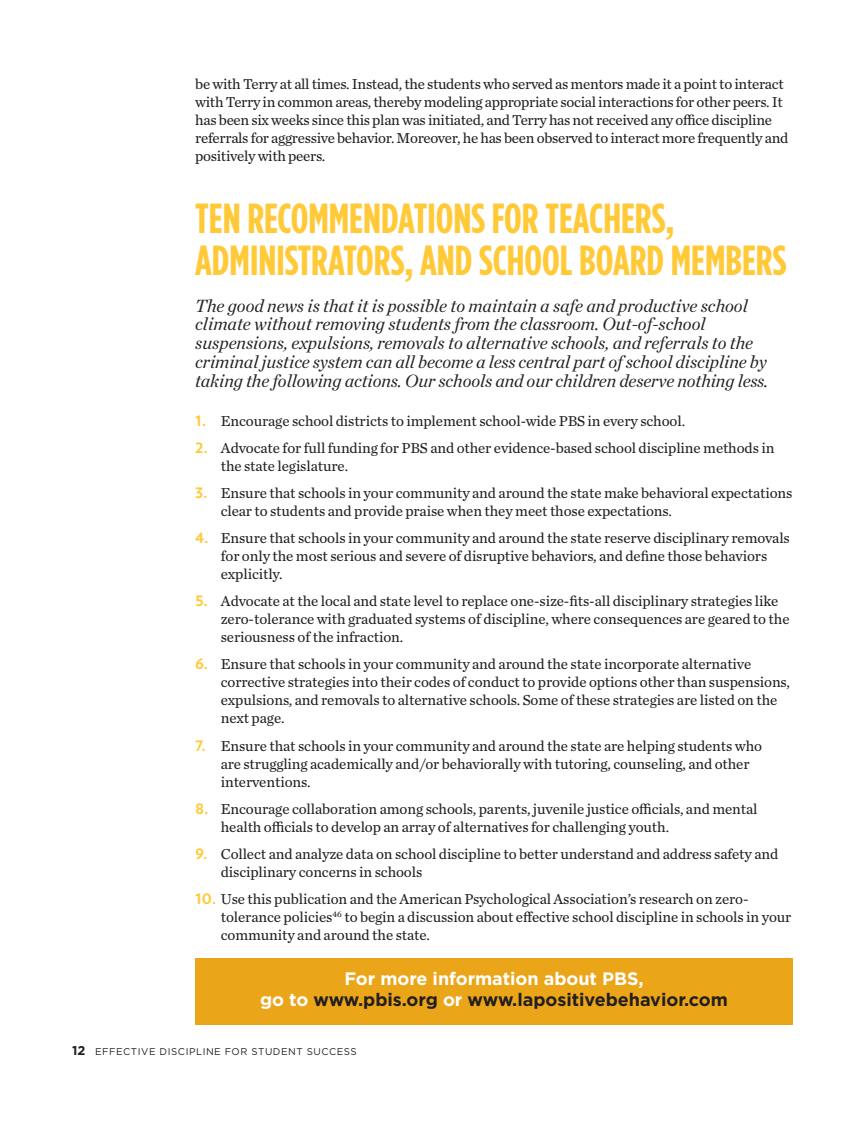
<style>
.page{position:relative;width:865px;height:1135px;background:#fff}
.page>*{position:absolute;margin:0;border:0;box-sizing:border-box;transform-origin:0 0}
.t1{font:700 42px/42px "Gotham Condensed";color:#ffc938}
.t2{font:italic 18px/18.8px "Chronicle Deck";letter-spacing:-.005em;color:#231f20}
.t3{font:700 18px/21px "Gotham";letter-spacing:-.005em;color:#231f20;text-align:center}
.t4{font:15px/18px "Chronicle Text G2";letter-spacing:-.005em;color:#231f20}
.t5{font:9.75px "Gotham";letter-spacing:.055em;color:#231f20}
.s1{font-family:"Verlag";font-weight:700;font-size:18px;color:#ffc938}
.s2{color:#fff}
.s3{font-weight:700;font-size:12.75px}
</style>
<div class="page">
<div style="left:195px;top:957px;width:597px;height:67px;background:#eba519"></div>
<p class="t4" style="left:195px;top:74px;width:594px">be with Terry at all times. Instead, the students who served as mentors made it a point to interact with Terry in common areas, thereby modeling appropriate social interactions for other peers. It has been six weeks since this plan was initiated, and Terry has not received any office discipline referrals for aggressive behavior. Moreover, he has been observed to interact more frequently and positively with peers.</p>
<h1 class="t1" style="left:195px;top:196px;width:592px">TEN RECOMMENDATIONS FOR TEACHERS,<br>ADMINISTRATORS, AND SCHOOL BOARD MEMBERS</h1>
<p class="t2" style="left:195px;top:294px;width:574px">The good news is that it is possible to maintain a safe and productive school climate without removing students from the classroom. Out-of-school suspensions, expulsions, removals to alternative schools, and referrals to the criminal justice system can all become a less central part of school discipline by taking the following actions. Our schools and our children deserve nothing less.</p>
<p class="t4" style="left:195px;top:411px;width:491px"><span class="s1">1.</span> Encourage school districts to implement school-wide PBS in every school.</p>
<p class="t4" style="left:221px;top:438px;width:555px;text-indent:-26px"><span class="s1">2.</span> Advocate for full funding for PBS and other evidence-based school discipline methods in the state legislature.</p>
<p class="t4" style="left:221px;top:483px;width:573px;text-indent:-26px"><span class="s1">3.</span> Ensure that schools in your community and around the state make behavioral expectations clear to students and provide praise when they meet those expectations.</p>
<p class="t4" style="left:221px;top:528px;width:570px;text-indent:-26px"><span class="s1">4.</span> Ensure that schools in your community and around the state reserve disciplinary removals for only the most serious and severe of disruptive behaviors, and define those behaviors explicitly.</p>
<p class="t4" style="left:221px;top:591px;width:570px;text-indent:-26px"><span class="s1">5.</span> Advocate at the local and state level to replace one-size-fits-all disciplinary strategies like zero-tolerance with graduated systems of discipline, where consequences are geared to the seriousness of the infraction.</p>
<p class="t4" style="left:221px;top:654px;width:570px;text-indent:-26px"><span class="s1">6.</span> Ensure that schools in your community and around the state incorporate alternative corrective strategies into their codes of conduct to provide options other than suspensions, expulsions, and removals to alternative schools. Some of these strategies are listed on the next page.</p>
<p class="t4" style="left:221px;top:735px;width:542px;text-indent:-26px"><span class="s1">7.</span> Ensure that schools in your community and around the state are helping students who are struggling academically and/or behaviorally with tutoring, counseling, and other interventions.</p>
<p class="t4" style="left:221px;top:798px;width:538px;text-indent:-26px"><span class="s1">8.</span> Encourage collaboration among schools, parents, juvenile justice officials, and mental health officials to develop an array of alternatives for challenging youth.</p>
<p class="t4" style="left:221px;top:843px;width:558px;text-indent:-26px"><span class="s1">9.</span> Collect and analyze data on school discipline to better understand and address safety and disciplinary concerns in schools</p>
<p class="t4" style="left:221px;top:888px;width:571px;text-indent:-26px"><span class="s1">10.</span> Use this publication and the American Psychological Association’s research on zero&shy;tolerance policies<sup>46</sup> to begin a discussion about effective school discipline in schools in your community and around the state.</p>
<p class="t3" style="left:260px;top:967px;width:469px"><span class="s2">For more information about PBS,<br>go to</span> www.pbis.org <span class="s2">or</span> www.lapositivebehavior.com</p>
<p class="t5" style="left:72px;top:1046px;width:205px"><span class="s3">12</span> EFFECTIVE DISCIPLINE FOR STUDE</p>
<p class="t5" style="left:288px;top:1046px;width:70px">NT SUCCESS</p>
</div>
